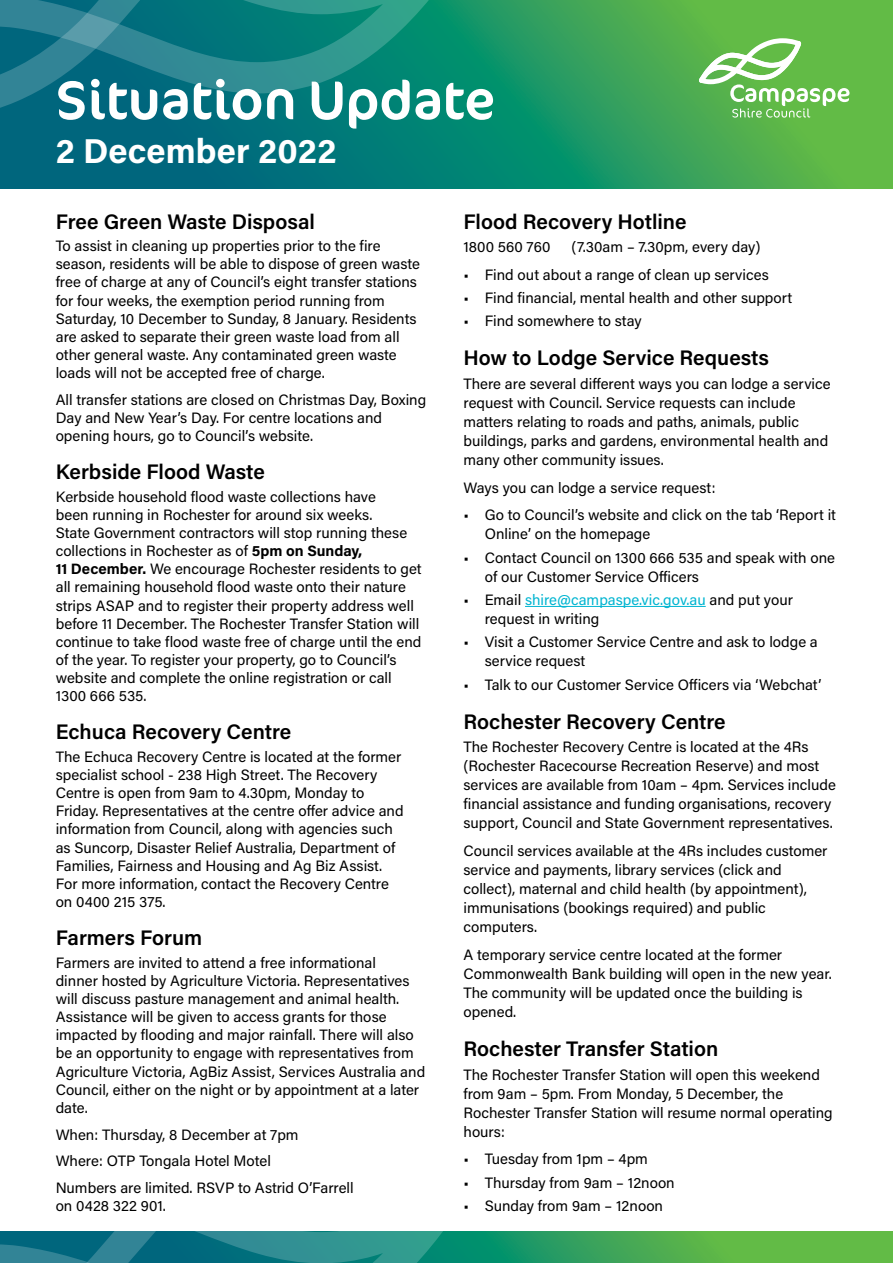
<style>
.page{position:relative;width:893px;height:1263px;background:#fff}
.page>*{position:absolute;margin:0;border:0;box-sizing:border-box;transform-origin:0 0}
.t1{font:54.9px "Cocon Pro";color:#fff}
.t2{font:700 34.5px "Acumin Pro";letter-spacing:.005em;color:#fff}
.t3{font:600 21px "Acumin Pro";color:#000}
.t4{font:15px/18.1px "Acumin Pro";color:#000}
.s1{font-weight:700}
.s2{color:#00b5d1}
</style>
<div class="page">
<svg style="left:511px;top:1231px;width:382px;height:32px;background:#4eaf4f"></svg>
<svg style="left:0;top:1231px;width:511px;height:32px;background:#198285"></svg>
<svg style="left:0;top:0;width:893px;height:188px;background:#299463"></svg>
<svg style="left:0;top:0;width:510px;height:120px;background:#118080"></svg>
<svg style="left:699px;top:38px;width:150px;height:80px"></svg>
<hr style="left:525px;top:606px;width:181px;height:1px;background:#00b5d1">
<h1 class="t1" style="left:56px;top:64px;width:441px">Situation Update</h1>
<h2 class="t2" style="left:56px;top:127px;width:282px">2 December 2022</h2>
<h3 class="t3" style="left:56px;top:207px;width:261px">Free Green Waste Disposal</h3>
<p class="t4" style="left:56px;top:236px;width:366px">To assist in cleaning up properties prior to the fire season, residents will be able to dispose of green waste free of charge at any of Council’s eight transfer stations for four weeks, the exemption period running from Saturday, 10 December to Sunday, 8 January. Residents are asked to separate their green waste load from all other general waste. Any contaminated green waste loads will not be accepted free of charge.</p>
<p class="t4" style="left:56px;top:390px;width:372px">All transfer stations are closed on Christmas Day, Boxing<br>Day and New Year’s Day. For centre locations and opening hours, go to Council’s website.</p>
<h3 class="t3" style="left:56px;top:457px;width:211px">Kerbside Flood Waste</h3>
<p class="t4" style="left:56px;top:487px;width:367px">Kerbside household flood waste collections have<br>been running in Rochester for around six weeks.<br>State Government contractors will stop running these collections in Rochester as of <span class="s1">5pm on Sunday,<br>11 December.</span> We encourage Rochester residents to get all remaining household flood waste onto their nature strips ASAP and to register their property address well before 11 December. The Rochester Transfer Station will continue to take flood waste free of charge until the end of the year. To register your property, go to Council’s website and complete the online registration or call 1300 666 535.</p>
<h3 class="t3" style="left:56px;top:717px;width:237px">Echuca Recovery Centre</h3>
<p class="t4" style="left:56px;top:747px;width:349px">The Echuca Recovery Centre is located at the former specialist school - 238 High Street. The Recovery Centre is open from 9am to 4.30pm, Monday to Friday. Representatives at the centre offer advice and information from Council, along with agencies such as Suncorp, Disaster Relief Australia, Department of Families, Fairness and Housing and Ag Biz Assist.<br>For more information, contact the Recovery Centre on 0400 215 375.</p>
<h3 class="t3" style="left:56px;top:923px;width:148px">Farmers Forum</h3>
<p class="t4" style="left:56px;top:953px;width:371px">Farmers are invited to attend a free informational<br>dinner hosted by Agriculture Victoria. Representatives will discuss pasture management and animal health.<br>Assistance will be given to access grants for those impacted by flooding and major rainfall. There will also be an opportunity to engage with representatives from Agriculture Victoria, AgBiz Assist, Services Australia and Council, either on the night or by appointment at a later date.</p>
<p class="t4" style="left:56px;top:1120px;width:299px;line-height:26.7px">When: Thursday, 8 December at 7pm<br>Where: OTP Tongala Hotel Motel<br>Numbers are limited. RSVP to Astrid O’Farrell</p>
<p class="t4" style="left:56px;top:1196px;width:112px">on 0428 322 901.</p>
<h3 class="t3" style="left:463px;top:207px;width:225px">Flood Recovery Hotline</h3>
<p class="t4" style="left:463px;top:237px;width:88px">1800 560 760</p>
<p class="t4" style="left:571px;top:237px;width:190px">(7.30am – 7.30pm, every day)</p>
<p class="t4" style="left:463px;top:265px;width:307px">• Find out about a range of clean up services</p>
<p class="t4" style="left:463px;top:288px;width:330px">• Find financial, mental health and other support</p>
<p class="t4" style="left:463px;top:311px;width:180px">• Find somewhere to stay</p>
<h3 class="t3" style="left:463px;top:343px;width:307px">How to Lodge Service Requests</h3>
<p class="t4" style="left:463px;top:373px;width:369px;line-height:19px">There are several different ways you can lodge a service request with Council. Service requests can include matters relating to roads and paths, animals, public buildings, parks and gardens, environmental health and many other community issues.</p>
<p class="t4" style="left:463px;top:478px;width:253px">Ways you can lodge a service request:</p>
<p class="t4" style="left:485px;top:505px;width:353px;line-height:19px;text-indent:-21px">• Go to Council’s website and click on the tab ‘Report it<br>Online’ on the homepage</p>
<p class="t4" style="left:485px;top:547px;width:352px;line-height:19px;text-indent:-21px">• Contact Council on 1300 666 535 and speak with one of our Customer Service Officers</p>
<p class="t4" style="left:485px;top:590px;width:310px;line-height:19px;text-indent:-21px">• Email <span class="s2">shire@campaspe.vic.gov.au</span> and put your request in writing</p>
<p class="t4" style="left:485px;top:632px;width:335px;line-height:19px;text-indent:-21px">• Visit a Customer Service Centre and ask to lodge a service request</p>
<p class="t4" style="left:463px;top:675px;width:359px">• Talk to our Customer Service Officers via ‘Webchat’</p>
<h3 class="t3" style="left:463px;top:707px;width:264px">Rochester Recovery Centre</h3>
<p class="t4" style="left:463px;top:737px;width:374px;line-height:19px">The Rochester Recovery Centre is located at the 4Rs (Rochester Racecourse Recreation Reserve) and most services are available from 10am – 4pm. Services include financial assistance and funding organisations, recovery support, Council and State Government representatives.</p>
<p class="t4" style="left:463px;top:841px;width:365px;line-height:19px">Council services available at the 4Rs includes customer service and payments, library services (click and collect), maternal and child health (by appointment), immunisations (bookings required) and public computers.</p>
<p class="t4" style="left:463px;top:944px;width:370px;line-height:19px">A temporary service centre located at the former Commonwealth Bank building will open in the new year.<br>The community will be updated once the building is opened.</p>
<h3 class="t3" style="left:463px;top:1034px;width:256px">Rochester Transfer Station</h3>
<p class="t4" style="left:463px;top:1064px;width:371px;line-height:19px">The Rochester Transfer Station will open this weekend from 9am – 5pm. From Monday, 5 December, the Rochester Transfer Station will resume normal operating hours:</p>
<p class="t4" style="left:463px;top:1149px;width:186px">• Tuesday from 1pm – 4pm</p>
<p class="t4" style="left:463px;top:1173px;width:213px">• Thursday from 9am – 12noon</p>
<p class="t4" style="left:463px;top:1196px;width:201px">• Sunday from 9am – 12noon</p>
</div>
